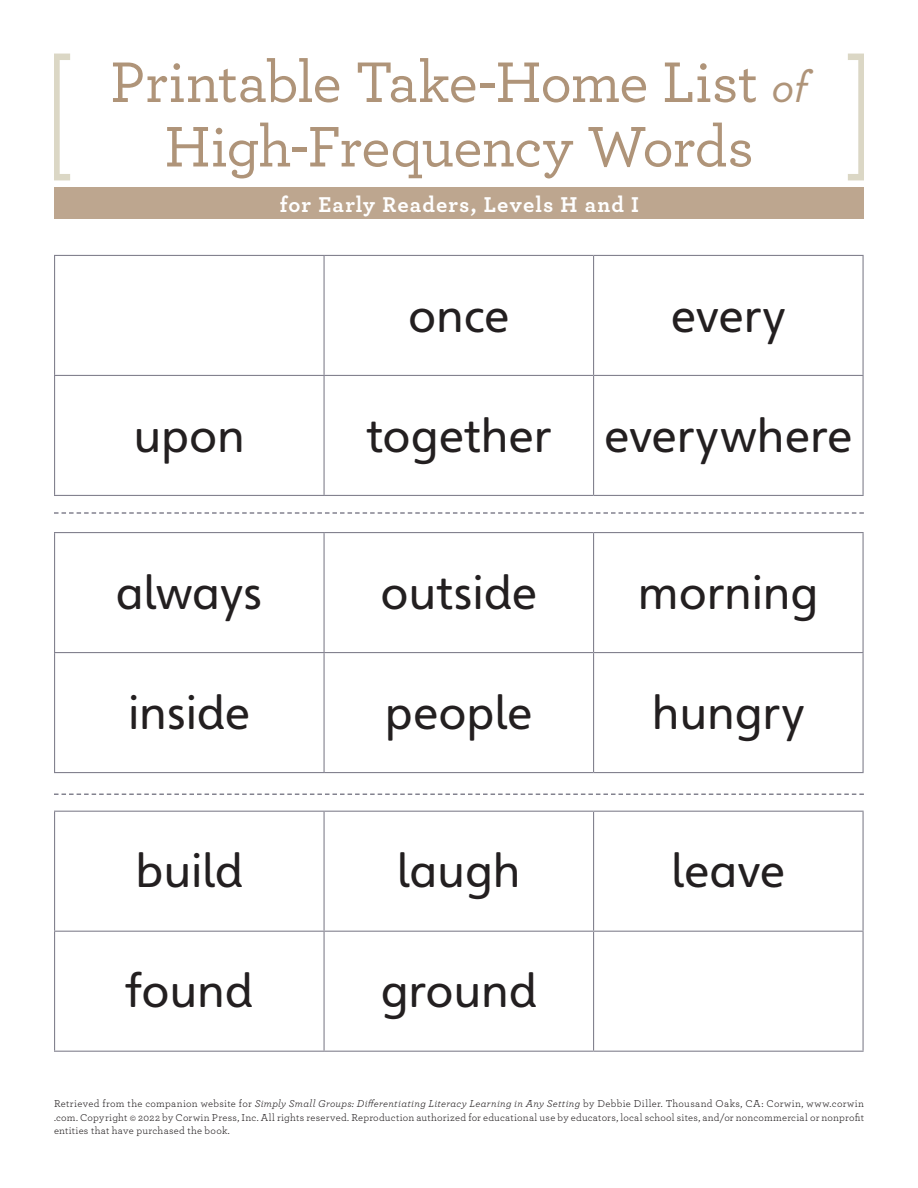
<style>
.page{position:relative;width:918px;height:1188px;background:#fff}
.page>*{position:absolute;margin:0;border:0;box-sizing:border-box;transform-origin:0 0}
.t1{font:500 60px/64.5px "Archer";letter-spacing:-.015em;color:#af9479;text-align:center}
.t2{font:45px "Heinemann Special";letter-spacing:-.005em;color:#231f20}
.t3{font:700 22.5px "Archer";letter-spacing:.05em;color:#fff}
.t4{font:10.5px/13.5px "Archer";letter-spacing:.025em;color:#231f20;text-align:justify}
.s1{font-style:italic;font-size:45px}
.s2{font-style:italic}
</style>
<div class="page">
<hr style="left:54px;top:255px;width:270px;height:1px;background:#83828f">
<hr style="left:54px;top:256px;width:1px;height:119px;background:#83828f">
<hr style="left:324px;top:255px;width:270px;height:1px;background:#83828f">
<hr style="left:324px;top:256px;width:1px;height:119px;background:#83828f">
<hr style="left:594px;top:255px;width:270px;height:1px;background:#83828f">
<hr style="left:593px;top:256px;width:1px;height:119px;background:#83828f">
<hr style="left:862px;top:256px;width:2px;height:119px;background:#83828f">
<hr style="left:54px;top:375px;width:270px;height:1px;background:#83828f">
<hr style="left:54px;top:376px;width:1px;height:119px;background:#83828f">
<hr style="left:324px;top:375px;width:270px;height:1px;background:#83828f">
<hr style="left:324px;top:376px;width:1px;height:119px;background:#83828f">
<hr style="left:594px;top:375px;width:270px;height:1px;background:#83828f">
<hr style="left:593px;top:376px;width:1px;height:119px;background:#83828f">
<hr style="left:862px;top:376px;width:2px;height:119px;background:#83828f">
<hr style="left:54px;top:495px;width:270px;height:1px;background:#83828f">
<hr style="left:324px;top:495px;width:270px;height:1px;background:#83828f">
<hr style="left:594px;top:495px;width:270px;height:1px;background:#83828f">
<hr style="left:54px;top:532px;width:270px;height:1px;background:#83828f">
<hr style="left:54px;top:533px;width:1px;height:119px;background:#83828f">
<hr style="left:324px;top:532px;width:270px;height:1px;background:#83828f">
<hr style="left:324px;top:533px;width:1px;height:119px;background:#83828f">
<hr style="left:594px;top:532px;width:270px;height:1px;background:#83828f">
<hr style="left:593px;top:533px;width:1px;height:119px;background:#83828f">
<hr style="left:862px;top:533px;width:2px;height:119px;background:#83828f">
<hr style="left:54px;top:652px;width:270px;height:1px;background:#83828f">
<hr style="left:54px;top:653px;width:1px;height:119px;background:#83828f">
<hr style="left:324px;top:652px;width:270px;height:1px;background:#83828f">
<hr style="left:324px;top:653px;width:1px;height:119px;background:#83828f">
<hr style="left:594px;top:652px;width:270px;height:1px;background:#83828f">
<hr style="left:593px;top:653px;width:1px;height:119px;background:#83828f">
<hr style="left:862px;top:653px;width:2px;height:119px;background:#83828f">
<hr style="left:54px;top:772px;width:270px;height:1px;background:#83828f">
<hr style="left:324px;top:772px;width:270px;height:1px;background:#83828f">
<hr style="left:594px;top:772px;width:270px;height:1px;background:#83828f">
<hr style="left:54px;top:811px;width:270px;height:1px;background:#83828f">
<hr style="left:54px;top:812px;width:1px;height:119px;background:#83828f">
<hr style="left:324px;top:811px;width:270px;height:1px;background:#83828f">
<hr style="left:324px;top:812px;width:1px;height:119px;background:#83828f">
<hr style="left:594px;top:811px;width:270px;height:1px;background:#83828f">
<hr style="left:593px;top:812px;width:1px;height:119px;background:#83828f">
<hr style="left:862px;top:812px;width:2px;height:119px;background:#83828f">
<hr style="left:54px;top:931px;width:270px;height:1px;background:#83828f">
<hr style="left:54px;top:932px;width:1px;height:119px;background:#83828f">
<hr style="left:324px;top:931px;width:270px;height:1px;background:#83828f">
<hr style="left:324px;top:932px;width:1px;height:119px;background:#83828f">
<hr style="left:594px;top:931px;width:270px;height:1px;background:#83828f">
<hr style="left:593px;top:932px;width:1px;height:119px;background:#83828f">
<hr style="left:862px;top:932px;width:2px;height:119px;background:#83828f">
<hr style="left:54px;top:1051px;width:270px;height:1px;background:#83828f">
<hr style="left:324px;top:1051px;width:270px;height:1px;background:#83828f">
<hr style="left:594px;top:1051px;width:270px;height:1px;background:#83828f">
<svg style="left:54px;top:512px;width:810px;height:2px"></svg>
<svg style="left:54px;top:794px;width:810px;height:1px"></svg>
<div style="left:55px;top:188px;width:809px;height:31px;background:#bda68f"></div>
<svg style="left:54px;top:54px;width:16px;height:126px"></svg>
<svg style="left:848px;top:54px;width:16px;height:126px"></svg>
<h1 class="t1" style="left:110px;top:47px;width:699px">Printable Take-Home List <span class="s1">of<br></span>High-Frequency Words</h1>
<h3 class="t3" style="left:280px;top:187px;width:361px">for Early Readers, Levels H and I</h3>
<h2 class="t2" style="left:408px;top:288px;width:103px">once</h2>
<h2 class="t2" style="left:671px;top:288px;width:116px">every</h2>
<h2 class="t2" style="left:133px;top:408px;width:113px">upon</h2>
<h2 class="t2" style="left:367px;top:408px;width:487px">together everywhere</h2>
<h2 class="t2" style="left:116px;top:565px;width:148px">always</h2>
<h2 class="t2" style="left:380px;top:565px;width:158px">outside</h2>
<h2 class="t2" style="left:638px;top:565px;width:182px">morning</h2>
<h2 class="t2" style="left:128px;top:685px;width:124px">inside</h2>
<h2 class="t2" style="left:385px;top:685px;width:149px">people</h2>
<h2 class="t2" style="left:652px;top:685px;width:154px">hungry</h2>
<h2 class="t2" style="left:135px;top:844px;width:109px">build</h2>
<h2 class="t2" style="left:397px;top:844px;width:126px">laugh</h2>
<h2 class="t2" style="left:671px;top:844px;width:116px">leave</h2>
<h2 class="t2" style="left:126px;top:964px;width:129px">found</h2>
<h2 class="t2" style="left:381px;top:964px;width:158px">ground</h2>
<p class="t4" style="left:54px;top:1096px;width:812px">Retrieved from the companion website for <span class="s2">Simply Small Groups: Differentiating Literacy Learning in Any Setting</span> by Debbie Diller. Thousand Oaks, CA: Corwin, www.corwin .com. Copyright © 2022 by Corwin Press, Inc. All rights reserved. Reproduction authorized for educational use by educators, local school sites, and/or noncommercial or nonprofit entities that have purchased the book.</p>
</div>
